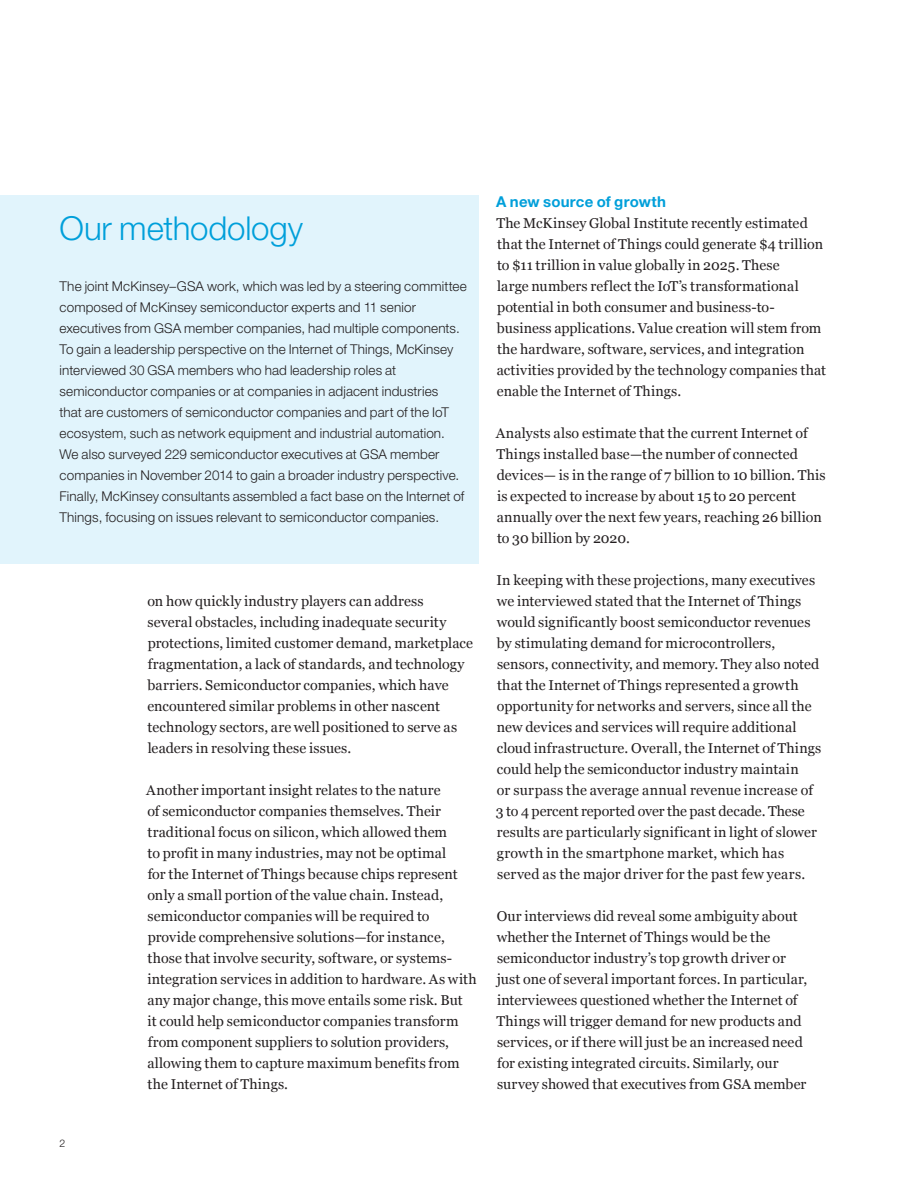
<style>
.page{position:relative;width:918px;height:1188px;background:#fff}
.page>*{position:absolute;margin:0;border:0;box-sizing:border-box;transform-origin:0 0}
.t1{font:300 33px "Helvetica Neue LT Std";letter-spacing:-.005em;color:#009fda}
.t2{font:700 15px "Helvetica Neue LT Std";letter-spacing:.015em;color:#009fda}
.t3{font:14.25px/21px "Georgia";letter-spacing:.005em;color:#231f20}
.t4{font:300 13.5px/21px "Helvetica Neue LT Std";letter-spacing:.01em;color:#231f20}
.t5{font:300 10.5px "Helvetica Neue LT Std";color:#231f20}
</style>
<div class="page">
<div style="left:0;top:195px;width:478px;height:369px;background:#e1f4fc"></div>
<h1 class="t1" style="left:60px;top:208px;width:245px">Our methodology</h1>
<p class="t4" style="left:60px;top:275px;width:409px">The joint McKinsey–GSA work, which was led by a steering committee composed of McKinsey semiconductor experts and 11 senior executives from GSA member companies, had multiple components.<br>To gain a leadership perspective on the Internet of Things, McKinsey interviewed 30 GSA members who had leadership roles at semiconductor companies or at companies in adjacent industries<br>that are customers of semiconductor companies and part of the IoT ecosystem, such as network equipment and industrial automation.<br>We also surveyed 229 semiconductor executives at GSA member companies in November 2014 to gain a broader industry perspective.<br>Finally, McKinsey consultants assembled a fact base on the Internet of Things, focusing on issues relevant to semiconductor companies.</p>
<p class="t3" style="left:147px;top:590px;width:327px">on how quickly industry players can address<br>several obstacles, including inadequate security protections, limited customer demand, marketplace fragmentation, a lack of standards, and technology barriers. Semiconductor companies, which have encountered similar problems in other nascent technology sectors, are well positioned to serve as leaders in resolving these issues.</p>
<p class="t3" style="left:146px;top:779px;width:332px">Another important insight relates to the nature<br>of semiconductor companies themselves. Their traditional focus on silicon, which allowed them<br>to profit in many industries, may not be optimal<br>for the Internet of Things because chips represent only a small portion of the value chain. Instead, semiconductor companies will be required to provide comprehensive solutions—for instance, those that involve security, software, or systems&shy;integration services in addition to hardware. As with any major change, this move entails some risk. But<br>it could help semiconductor companies transform from component suppliers to solution providers, allowing them to capture maximum benefits from the Internet of Things.</p>
<p class="t2" style="left:496px;top:192px;width:171px">A new source of growth</p>
<p class="t3" style="left:497px;top:212px;width:331px">The McKinsey Global Institute recently estimated that the Internet of Things could generate $4 trillion to $11 trillion in value globally in 2025. These<br>large numbers reflect the IoT’s transformational potential in both consumer and business-to&shy;business applications. Value creation will stem from the hardware, software, services, and integration activities provided by the technology companies that enable the Internet of Things.</p>
<p class="t3" style="left:496px;top:422px;width:332px">Analysts also estimate that the current Internet of Things installed base—the number of connected devices— is in the range of 7 billion to 10 billion. This is expected to increase by about 15 to 20 percent annually over the next few years, reaching 26 billion to 30 billion by 2020.</p>
<p class="t3" style="left:496px;top:569px;width:327px">In keeping with these projections, many executives we interviewed stated that the Internet of Things would significantly boost semiconductor revenues by stimulating demand for microcontrollers, sensors, connectivity, and memory. They also noted that the Internet of Things represented a growth opportunity for networks and servers, since all the new devices and services will require additional cloud infrastructure. Overall, the Internet of Things could help the semiconductor industry maintain<br>or surpass the average annual revenue increase of 3 to 4 percent reported over the past decade. These results are particularly significant in light of slower growth in the smartphone market, which has served as the major driver for the past few years.</p>
<p class="t3" style="left:497px;top:905px;width:312px">Our interviews did reveal some ambiguity about whether the Internet of Things would be the semiconductor industry’s top growth driver or just one of several important forces. In particular, interviewees questioned whether the Internet of Things will trigger demand for new products and services, or if there will just be an increased need for existing integrated circuits. Similarly, our survey showed that executives from GSA member</p>
<p class="t5" style="left:60px;top:1137px;width:7px">2</p>
</div>
